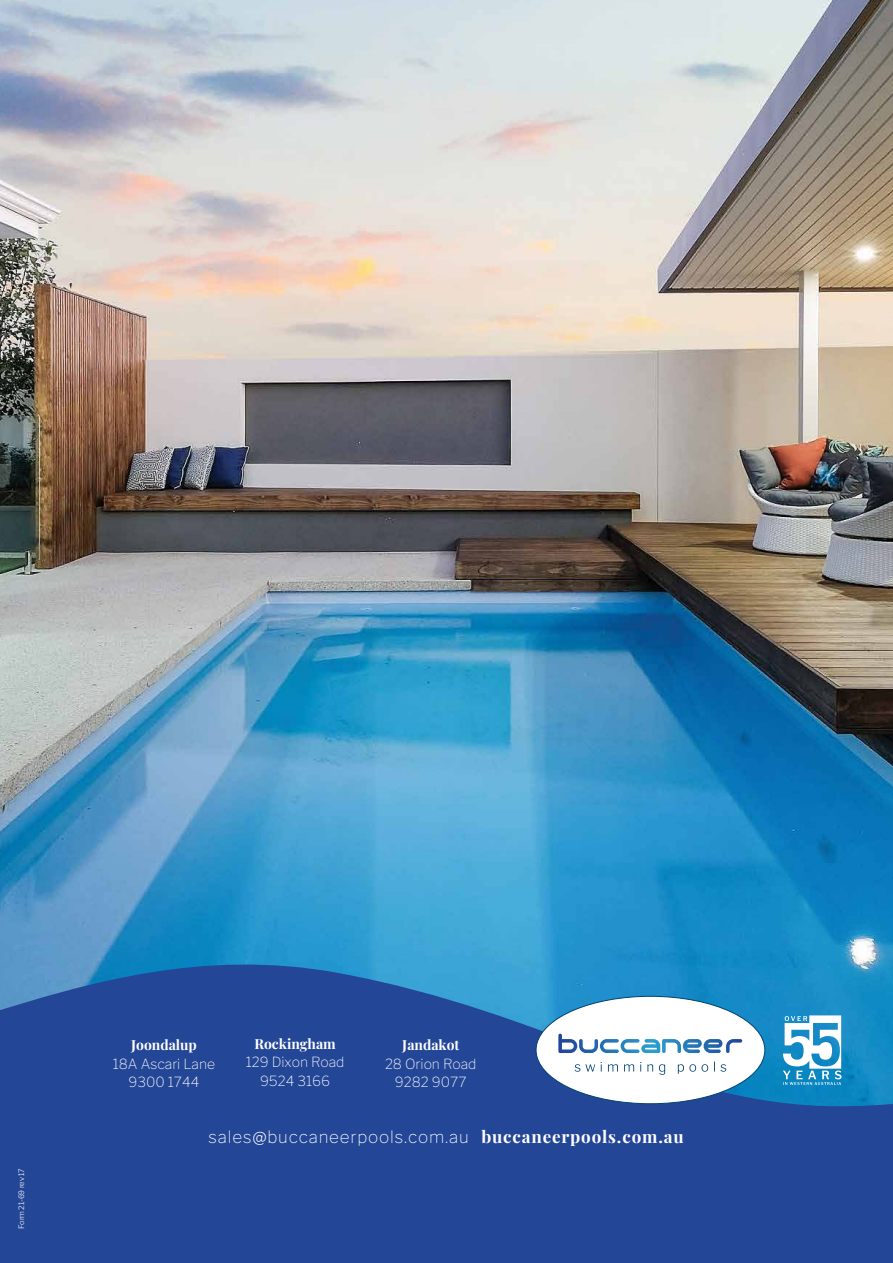
<style>
.page{position:relative;width:893px;height:1263px;background:#fff}
.page>*{position:absolute;margin:0;border:0;box-sizing:border-box;transform-origin:0 0}
.t1{font:100 16.95px "Libre Franklin";letter-spacing:.05em;color:#fff}
.t2{font:100 13.95px/18.5px "Libre Franklin";color:#fff;text-align:center}
.t3{font:700 13.95px "Playfair Display";color:#fff}
.t4{font:100 7.5px "Libre Franklin";letter-spacing:-.02em;color:#fff}
.s1{font-family:"Playfair Display";font-weight:700}
</style>
<div class="page">
<img style="left:0;top:0;width:893px;height:964px">
<svg style="left:0;top:964px;width:893px;height:299px;background:#24509d"></svg>
<svg style="left:783px;top:1015px;width:58px;height:70px"></svg>
<svg style="left:536px;top:996px;width:229px;height:108px"></svg>
<p class="t4" style="left:16px;top:1228px;width:62px;rotate:-90deg">Form 21-69 rev 17</p>
<p class="t3" style="left:131px;top:1034px;width:67px">Joondalup</p>
<p class="t2" style="left:113px;top:1053px;width:104px">18A Ascari Lane<br>9300 1744</p>
<p class="t3" style="left:255px;top:1033px;width:83px">Rockingham</p>
<p class="t2" style="left:246px;top:1052px;width:100px">129 Dixon Road<br>9524 3166</p>
<p class="t3" style="left:402px;top:1034px;width:59px">Jandakot</p>
<p class="t2" style="left:385px;top:1053px;width:93px">28 Orion Road<br>9282 9077</p>
<p class="t1" style="left:208px;top:1124px;width:477px">sales@buccaneerpools.com.au <span class="s1">buccaneerpools.com.au</span></p>
</div>
